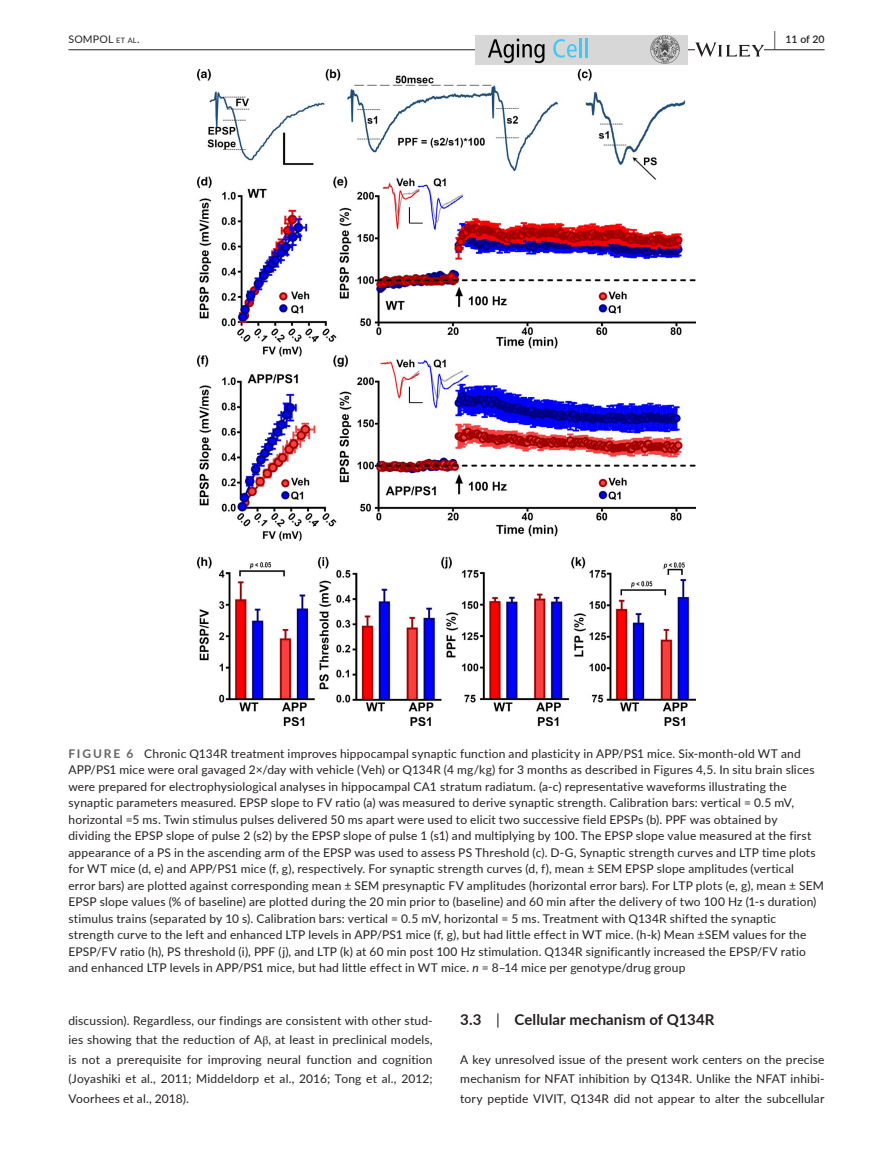
<style>
.page{position:relative;width:893px;height:1174px;background:#fff}
.page>*{position:absolute;margin:0;border:0;box-sizing:border-box;transform-origin:0 0}
.t1{font:700 15px "Lato";letter-spacing:.01em;color:#231f20}
.t2{font:12px/16.5px "Lato";letter-spacing:.015em;color:#231f20;text-align:justify}
.t3{font:10.5px "Lato";letter-spacing:.02em;color:#231f20}
.t4{font:600 10.5px "Lato";color:#231f20}
.s1{font-size:7.35px}
.s2{font-size:19.5px}
.s3{font-weight:700;color:#636366}
.s4{font-style:italic}
.s5{font-family:"STIX"}
.s6{font-weight:400}
</style>
<div class="page">
<hr style="left:68px;top:49px;width:756px;height:1px;background:#231f20">
<div style="left:475px;top:35px;width:213px;height:29px;background:#d7d7d7"></div>
<svg style="left:488px;top:39px;width:57px;height:24px"></svg>
<svg style="left:553px;top:38px;width:34px;height:20px"></svg>
<img style="left:651px;top:35px;width:28px;height:29px">
<svg style="left:695px;top:42px;width:69px;height:15px"></svg>
<img style="left:198px;top:69px;width:497px;height:656px">
<p class="t3" style="left:68px;top:31px;width:73px">SOMPOL <span class="s1">et al</span>.</p>
<p class="t4" style="left:774px;top:31px;width:52px"><span class="s2">|</span> 11 of 20</p>
<p class="t2" style="left:68px;top:744px;width:757px;text-align:left"><span class="s3">FIGURE 6</span> Chronic Q134R treatment improves hippocampal synaptic function and plasticity in APP/PS1 mice. Six-month-old WT and APP/PS1 mice were oral gavaged 2×/day with vehicle (Veh) or Q134R (4 mg/kg) for 3 months as described in Figures 4,5. In situ brain slices were prepared for electrophysiological analyses in hippocampal CA1 stratum radiatum. (a-c) representative waveforms illustrating the synaptic parameters measured. EPSP slope to FV ratio (a) was measured to derive synaptic strength. Calibration bars: vertical = 0.5 mV, horizontal =5 ms. Twin stimulus pulses delivered 50 ms apart were used to elicit two successive field EPSPs (b). PPF was obtained by<br>dividing the EPSP slope of pulse 2 (s2) by the EPSP slope of pulse 1 (s1) and multiplying by 100. The EPSP slope value measured at the first appearance of a PS in the ascending arm of the EPSP was used to assess PS Threshold (c). D-G, Synaptic strength curves and LTP time plots for WT mice (d, e) and APP/PS1 mice (f, g), respectively. For synaptic strength curves (d, f), mean ± SEM EPSP slope amplitudes (vertical<br>error bars) are plotted against corresponding mean ± SEM presynaptic FV amplitudes (horizontal error bars). For LTP plots (e, g), mean ± SEM EPSP slope values (% of baseline) are plotted during the 20 min prior to (baseline) and 60 min after the delivery of two 100 Hz (1-s duration) stimulus trains (separated by 10 s). Calibration bars: vertical = 0.5 mV, horizontal = 5 ms. Treatment with Q134R shifted the synaptic strength curve to the left and enhanced LTP levels in APP/PS1 mice (f, g), but had little effect in WT mice. (h-k) Mean ±SEM values for the EPSP/FV ratio (h), PS threshold (i), PPF (j), and LTP (k) at 60 min post 100 Hz stimulation. Q134R significantly increased the EPSP/FV ratio and enhanced LTP levels in APP/PS1 mice, but had little effect in WT mice. <span class="s4">n</span> = 8–14 mice per genotype/drug group</p>
<p class="t2" style="left:68px;top:1010px;width:366px;line-height:19.5px">discussion). Regardless, our findings are consistent with other stud&shy;ies showing that the reduction of A<span class="s5">β</span>, at least in preclinical models, is not a prerequisite for improving neural function and cognition (Joyashiki et al., 2011; Middeldorp et al., 2016; Tong et al., 2012; Voorhees et al., 2018).</p>
<p class="t1" style="left:460px;top:1008px;width:256px">3.3 <span class="s6">|</span> Cellular mechanism of Q134R</p>
<p class="t2" style="left:460px;top:1049px;width:366px;line-height:19.5px">A key unresolved issue of the present work centers on the precise mechanism for NFAT inhibition by Q134R. Unlike the NFAT inhibi&shy;tory peptide VIVIT, Q134R did not appear to alter the subcellular</p>
</div>
